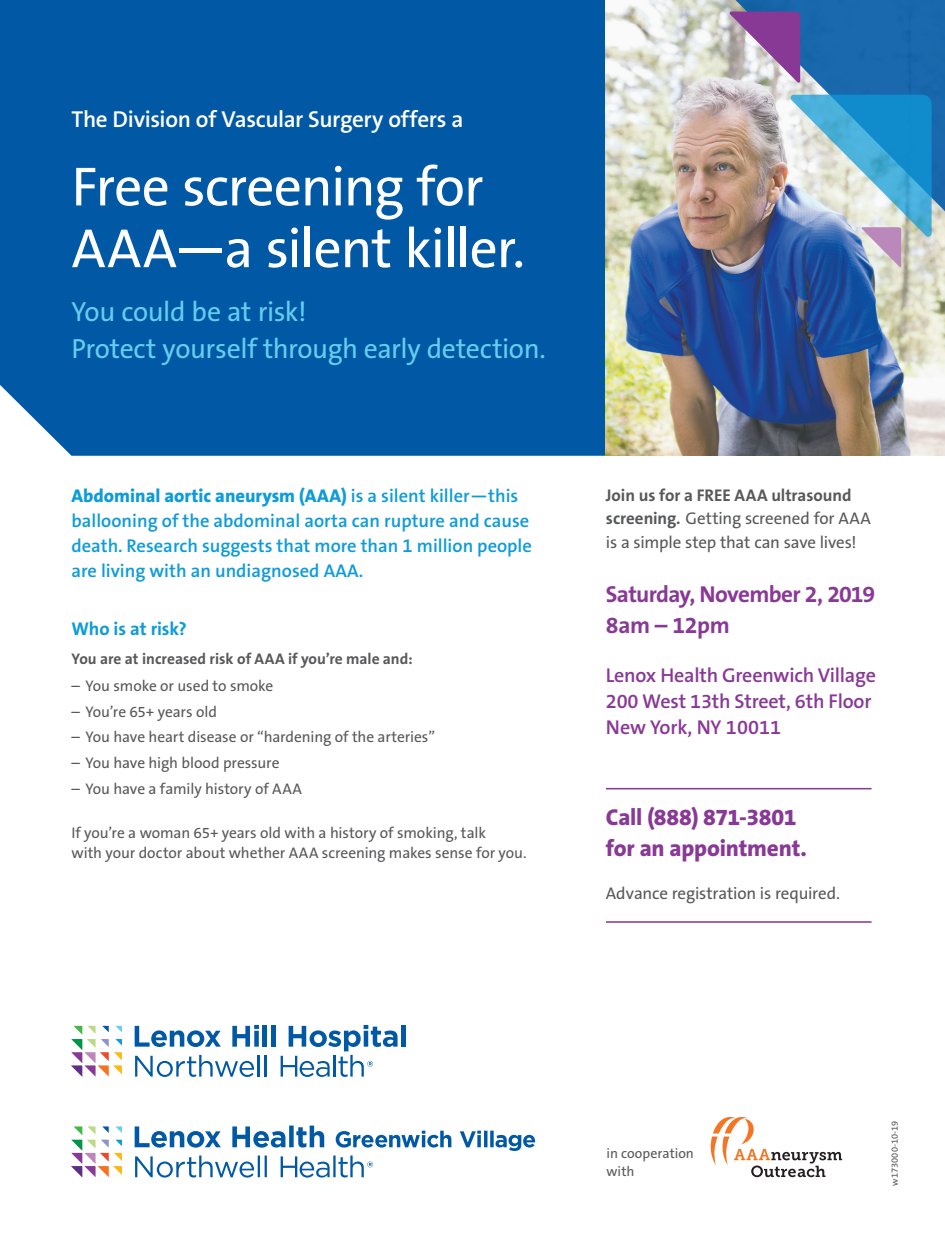
<style>
.page{position:relative;width:945px;height:1242px;background:#fff}
.page>*{position:absolute;margin:0;border:0;box-sizing:border-box;transform-origin:0 0}
.t1{font:55.65px/61.8px "The Sans B W5 Plain";letter-spacing:-.02em;color:#fff}
.t2{font:27.75px/37px "The Sans B W5 Plain";letter-spacing:-.015em;color:#65cded}
.t3{font:600 23.1px "The Sans B W6";letter-spacing:-.015em;color:#fff}
.t4{font:800 23.1px/30.9px "The Sans B W8";letter-spacing:-.01em;color:#883995}
.t5{font:700 23.1px/30.9px "The Sans B W7";letter-spacing:-.03em;color:#883995}
.t6{font:600 20.1px/26.2px "The Sans B W6";letter-spacing:-.01em;color:#883995}
.t7{font:600 18.6px/24.8px "The Sans B W6";color:#0d9bd9}
.t8{font:800 18.6px "The Sans B W8";color:#0d9bd9}
.t9{font:700 18.6px "The Sans B W7";letter-spacing:-.01em;color:#0d9bd9}
.t10{font:16.95px/23.1px "The Sans B W5 Plain";letter-spacing:-.01em;color:#57585a}
.t11{font:700 16.95px "The Sans B W7";letter-spacing:-.005em;color:#57585a}
.t12{font:15.45px/20.1px "The Sans B W5 Plain";letter-spacing:-.005em;color:#57585a}
.t13{font:700 15.45px "The Sans B W7";color:#57585a}
.t14{font:13.95px/18.5px "The Sans B W5 Plain";color:#57585a}
.t15{font:9.3px "The Sans B W5 Plain";letter-spacing:.005em;color:#57585a}
.s1{font-family:"The Sans B W6";font-weight:600}
.s2{font-family:"The Sans B W7";font-weight:700}
</style>
<div class="page">
<svg style="left:71px;top:1026px;width:51px;height:51px"></svg>
<svg style="left:135px;top:1026px;width:86px;height:21px"></svg>
<svg style="left:232px;top:1025px;width:27px;height:22px"></svg>
<hr style="left:263px;top:1025px;width:4px;height:22px;background:#0159a6">
<div style="left:271px;top:1025px;width:5px;height:22px;background:#0159a6"></div>
<div style="left:401px;top:1025px;width:5px;height:22px;background:#0159a6"></div>
<svg style="left:135px;top:1055px;width:119px;height:22px"></svg>
<hr style="left:258px;top:1055px;width:2px;height:22px;background:#0159a6">
<hr style="left:265px;top:1055px;width:2px;height:22px;background:#0159a6">
<svg style="left:281px;top:1025px;width:117px;height:52px"></svg>
<svg style="left:71px;top:1126px;width:51px;height:51px"></svg>
<svg style="left:135px;top:1126px;width:400px;height:52px"></svg>
<div style="left:0;top:0;width:606px;height:456px;background:#0159a6"></div>
<svg style="left:711px;top:1117px;width:131px;height:60px"></svg>
<hr style="left:606px;top:788px;width:266px;height:1px;background:#883995">
<hr style="left:606px;top:921px;width:266px;height:2px;background:#883995">
<img style="left:606px;top:0;width:339px;height:456px">
<svg style="left:733px;top:0;width:212px;height:242px;background:#5680a8"></svg>
<svg style="left:791px;top:95px;width:141px;height:172px;background:#7ab0d0"></svg>
<svg style="left:730px;top:12px;width:70px;height:71px;background:#a97fae"></svg>
<h3 class="t3" style="left:71px;top:104px;width:394px">The Division of Vascular Surgery offers a</h3>
<h1 class="t1" style="left:71px;top:156px;width:455px">Free screening for<br>AAA—a silent killer.</h1>
<h2 class="t2" style="left:71px;top:293px;width:476px">You could be at risk!<br>Protect yourself through early detection.</h2>
<p class="t8" style="left:71px;top:484px;width:448px">Abdominal aortic aneurysm (AAA) <span class="s1">is a silent killer—this</span></p>
<p class="t7" style="left:71px;top:509px;width:462px">ballooning of the abdominal aorta can rupture and cause death. Research suggests that more than 1 million people are living with an undiagnosed AAA.</p>
<p class="t9" style="left:71px;top:616px;width:117px">Who is at risk?</p>
<p class="t13" style="left:71px;top:649px;width:343px">You are at increased risk of AAA if you’re male and:</p>
<p class="t12" style="left:71px;top:676px;width:203px">– You smoke or used to smoke</p>
<p class="t12" style="left:71px;top:702px;width:147px">– You’re 65+ years old</p>
<p class="t12" style="left:71px;top:727px;width:365px">– You have heart disease or “hardening of the arteries”</p>
<p class="t12" style="left:71px;top:753px;width:210px">– You have high blood pressure</p>
<p class="t12" style="left:71px;top:778px;width:232px">– You have a family history of AAA</p>
<p class="t12" style="left:71px;top:823px;width:457px">If you’re a woman 65+ years old with a history of smoking, talk<br>with your doctor about whether AAA screening makes sense for you.</p>
<p class="t11" style="left:606px;top:485px;width:247px">Join us for a FREE AAA ultrasound</p>
<p class="t10" style="left:606px;top:507px;width:266px"><span class="s2">screening.</span> Getting screened for AAA is a simple step that can save lives!</p>
<h3 class="t5" style="left:606px;top:579px;width:271px">Saturday, November 2, 2019<br>8am – 12pm</h3>
<h3 class="t6" style="left:606px;top:662px;width:272px">Lenox Health Greenwich Village<br>200 West 13th Street, 6th Floor<br>New York, NY 10011</h3>
<h3 class="t4" style="left:606px;top:802px;width:202px">Call (888) 871-3801 for an appointment.</h3>
<p class="t10" style="left:606px;top:882px;width:236px">Advance registration is required.</p>
<p class="t14" style="left:607px;top:1144px;width:89px">in cooperation with</p>
<p class="t15" style="left:889px;top:1186px;width:67px;rotate:-90deg">w173000-10-19</p>
</div>
